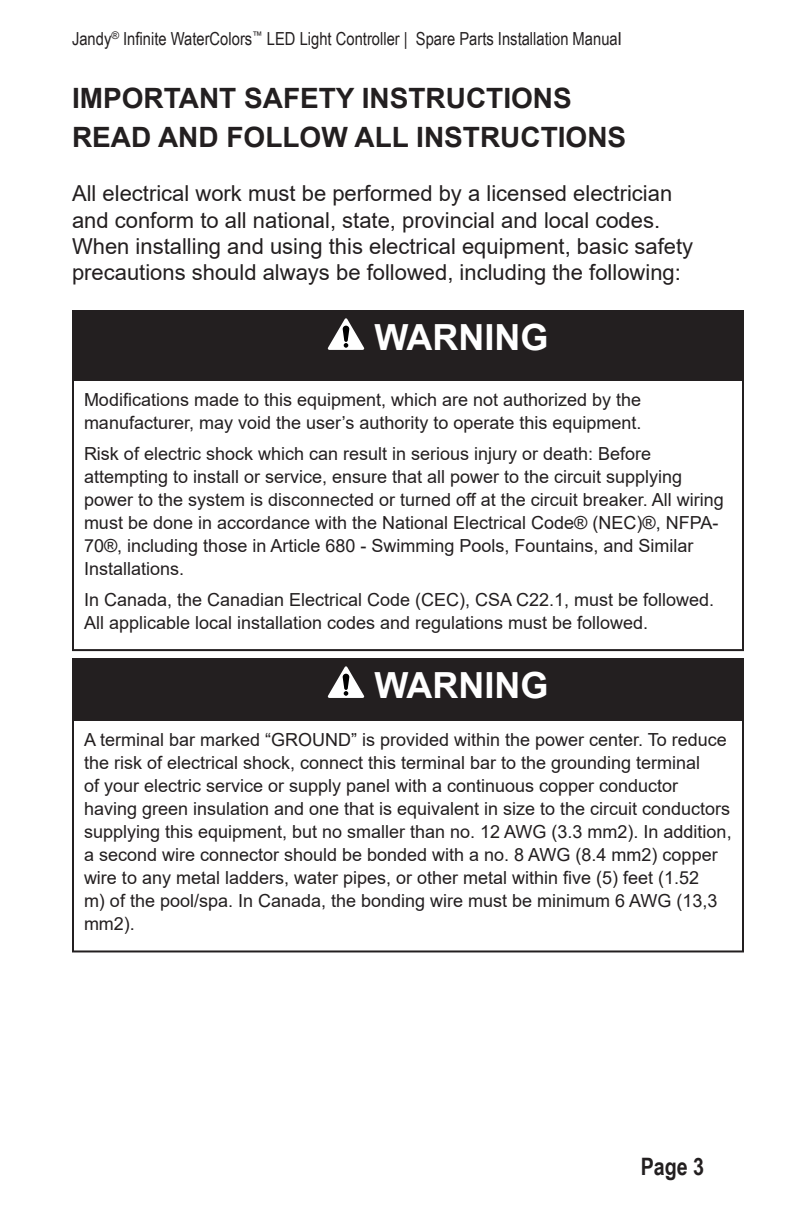
<style>
.page{position:relative;width:792px;height:1224px;background:#fff}
.page>*{position:absolute;margin:0;border:0;box-sizing:border-box;transform-origin:0 0}
.Warning_cover_page_w{font:700 36px "Arial";color:#fff}
.Body_Text{font:700 28px "Arial";color:#231f20}
.t1{font:700 24px "Arial Narrow";color:#231f20}
.Body_Text-2{font:22px/26.4px "Arial";color:#231f20}
.WARNING_BANNER{font:18px/23px "Arial";color:#231f20}
.t2{font:18px "Arial Narrow";color:#231f20}
.s1{font-family:"Arial"}
</style>
<div class="page">
<div style="left:72px;top:310px;width:672px;height:70px;background:#231f20"></div>
<svg style="left:327px;top:318px;width:38px;height:32px"></svg>
<div style="left:72px;top:658px;width:672px;height:62px;background:#231f20"></div>
<svg style="left:327px;top:666px;width:38px;height:32px"></svg>
<p class="t2" style="left:72px;top:26px;width:551px">Jandy<sup>®</sup> Infinite WaterColors<sup>™</sup> LED Light Controller | Spare Parts Installation Manua<span class="s1">l</span></p>
<p class="Body_Text" style="left:72px;top:79px;width:501px">IMPORTANT SAFETY INSTRUCTIONS</p>
<p class="Body_Text" style="left:72px;top:117px;width:556px">READ AND FOLLOW ALL INSTRUCTIONS</p>
<p class="Body_Text-2" style="left:72px;top:180px;width:623px">All electrical work must be performed by a licensed electrician and conform to all national, state, provincial and local codes.<br>When installing and using this electrical equipment, basic safety precautions should always be followed, including the following:</p>
<p class="Warning_cover_page_w" style="left:375px;top:312px;width:175px">WARNING</p>
<p class="WARNING_BANNER" style="left:84px;top:388px;width:559px">Modifications made to this equipment, which are not authorized by the manufacturer, may void the user’s authority to operate this equipment.</p>
<p class="WARNING_BANNER" style="left:84px;top:442px;width:641px">Risk of electric shock which can result in serious injury or death: Before attempting to install or service, ensure that all power to the circuit supplying power to the system is disconnected or turned off at the circuit breaker. All wiring must be done in accordance with the National Electrical Code® (NEC)®, NFPA-70®, including those in Article 680 - Swimming Pools, Fountains, and Similar Installations.</p>
<p class="WARNING_BANNER" style="left:84px;top:588px;width:632px">In Canada, the Canadian Electrical Code (CEC), CSA C22.1, must be followed.<br>All applicable local installation codes and regulations must be followed.</p>
<p class="Warning_cover_page_w" style="left:375px;top:660px;width:175px">WARNING</p>
<p class="WARNING_BANNER" style="left:84px;top:728px;width:649px">A terminal bar marked “GROUND” is provided within the power center. To reduce the risk of electrical shock, connect this terminal bar to the grounding terminal<br>of your electric service or supply panel with a continuous copper conductor having green insulation and one that is equivalent in size to the circuit conductors supplying this equipment, but no smaller than no. 12 AWG (3.3 mm2). In addition, a second wire connector should be bonded with a no. 8 AWG (8.4 mm2) copper wire to any metal ladders, water pipes, or other metal within five (5) feet (1.52<br>m) of the pool/spa. In Canada, the bonding wire must be minimum 6 AWG (13,3 mm2).</p>
<h3 class="t1" style="left:641px;top:1149px;width:65px">Page 3</h3>
</div>
